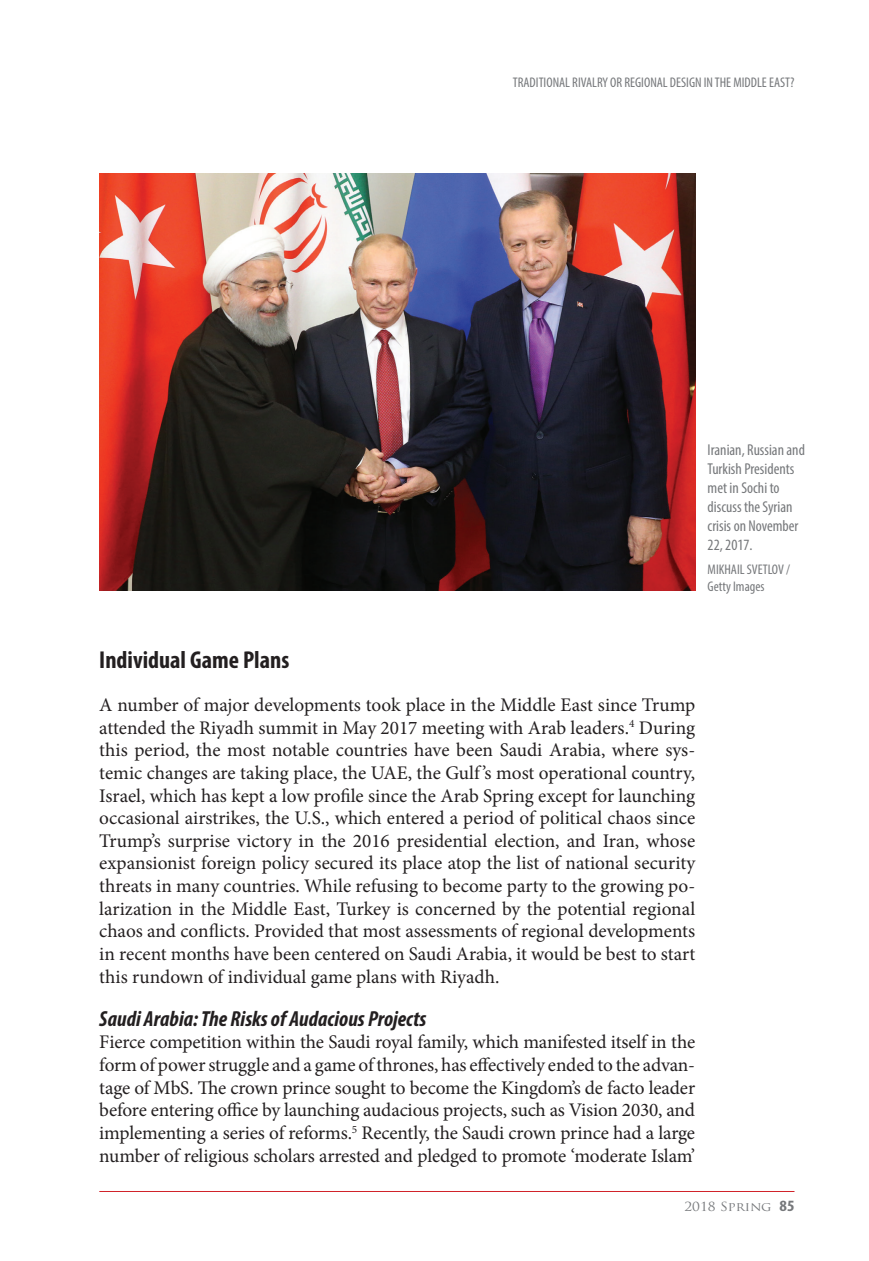
<style>
.page{position:relative;width:869px;height:1261px;background:#fff}
.page>*{position:absolute;margin:0;border:0;box-sizing:border-box;transform-origin:0 0}
.t1{font:700 condensed 24.5px "Myriad Pro";color:#231f20}
.t2{font:italic 700 condensed 21.88px "Myriad Pro";color:#231f20}
.t3{font:19.25px/22.6px "Minion Pro";letter-spacing:-.005em;color:#231f20;text-align:justify}
.t4{font:condensed 15.75px/18.9px "Myriad Pro";color:#76787b}
.t5{font:condensed 14px/16.8px "Myriad Pro";color:#76787b}
.t6{font:12.25px "Trajan Pro";color:#76787b;scale:1.11 1}
.s1{font-family:"Myriad Pro";font-weight:700;font-stretch:condensed;font-size:15.75px}
</style>
<div class="page">
<hr style="left:99px;top:1190px;width:695px;height:1px;background:#d1232a">
<img style="left:99px;top:174px;width:595px;height:416px">
<p class="t5" style="left:512px;top:74px;width:283px">TRADITIONAL RIVALRY OR REGIONAL DESIGN IN THE MIDDLE EAST?</p>
<p class="t4" style="left:707px;top:440px;width:99px">Iranian, Russian and<br>Turkish Presidents met in Sochi to discuss the Syrian crisis on November<br>22, 2017.</p>
<p class="t5" style="left:707px;top:560px;width:84px">MIKHAIL SVETLOV /<br>Getty Images</p>
<p class="t1" style="left:99px;top:644px;width:191px">Individual Game Plans</p>
<p class="t3" style="left:99px;top:693px;width:597px">A number of major developments took place in the Middle East since Trump attended the Riyadh summit in May 2017 meeting with Arab leaders.<sup>4</sup> During this period, the most notable countries have been Saudi Arabia, where sys&shy;temic changes are taking place, the UAE, the Gulf ’s most operational country, Israel, which has kept a low profile since the Arab Spring except for launching occasional airstrikes, the U.S., which entered a period of political chaos since Trump’s surprise victory in the 2016 presidential election, and Iran, whose expansionist foreign policy secured its place atop the list of national security threats in many countries. While refusing to become party to the growing po&shy;larization in the Middle East, Turkey is concerned by the potential regional chaos and conflicts. Provided that most assessments of regional developments in recent months have been centered on Saudi Arabia, it would be best to start this rundown of individual game plans with Riyadh.</p>
<p class="t2" style="left:99px;top:1004px;width:328px">Saudi Arabia: The Risks of Audacious Projects</p>
<p class="t3" style="left:99px;top:1030px;width:597px">Fierce competition within the Saudi royal family, which manifested itself in the form of power struggle and a game of thrones, has effectively ended to the advan&shy;tage of MbS. The crown prince sought to become the Kingdom’s de facto leader before entering office by launching audacious projects, such as Vision 2030, and implementing a series of reforms.<sup>5</sup> Recently, the Saudi crown prince had a large number of religious scholars arrested and pledged to promote ‘moderate Islam’</p>
<p class="t6" style="left:684px;top:1198px;width:101px">2018 Sprıng <span class="s1">85</span></p>
</div>
